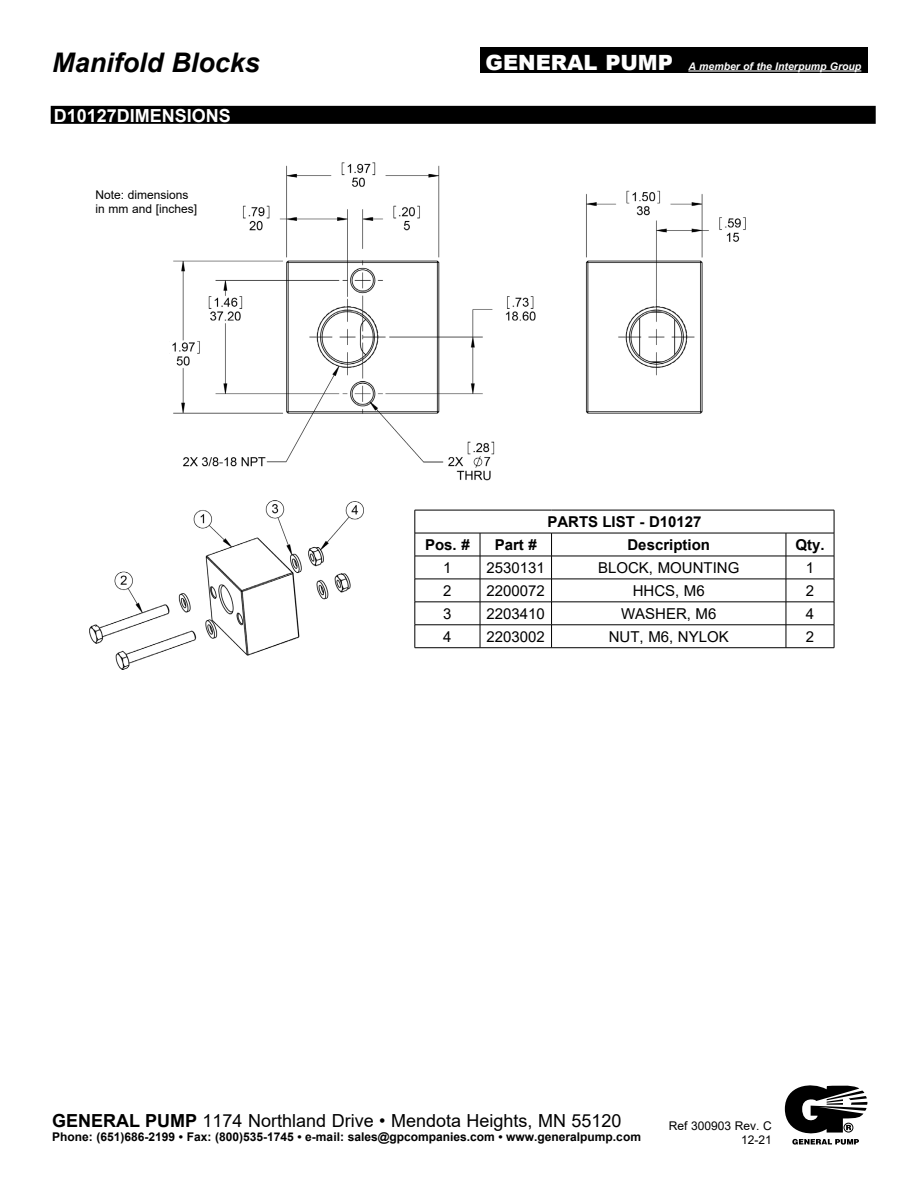
<style>
.page{position:relative;width:918px;height:1188px;background:#fff}
.page>*{position:absolute;margin:0;border:0;box-sizing:border-box;transform-origin:0 0}
.t1{font:italic 700 27px "Arial";color:#000}
.t2{font:18px "Arial";color:#000}
.t3{font:700 18px "Arial";color:#fff}
.t4{font:15px "Arial";color:#000}
.t5{font:700 15px "Arial";color:#000}
.t6{font:700 12px "Arial";color:#000}
.t7{font:12px/14.4px "Arial";color:#000;text-align:right}
.t8{font:italic 700 10.5px "Arial";color:#fff}
.s1{font-weight:900;font-style:normal;font-size:21px}
.s2{font-weight:700}
</style>
<div class="page">
<div style="left:51px;top:106px;width:825px;height:18px;background:#000"></div>
<div style="left:480px;top:47px;width:387px;height:26px;background:#000"></div>
<hr style="left:688px;top:70px;width:173px;height:2px;background:#fff">
<svg style="left:785px;top:1085px;width:82px;height:60px"></svg>
<img style="left:172px;top:162px;width:574px;height:319px">
<div style="left:94px;top:189px;width:106px;height:37px;background:#fff"></div>
<img style="left:90px;top:500px;width:274px;height:169px">
<svg style="left:416px;top:511px;width:418px;height:136px"></svg>
<hr style="left:415px;top:510px;width:65px;height:1px;background:#000">
<hr style="left:480px;top:510px;width:72px;height:1px;background:#000">
<hr style="left:552px;top:510px;width:234px;height:1px;background:#000">
<hr style="left:786px;top:510px;width:48px;height:1px;background:#000">
<hr style="left:415px;top:533px;width:65px;height:1px;background:#000">
<hr style="left:480px;top:533px;width:72px;height:1px;background:#000">
<hr style="left:552px;top:533px;width:234px;height:1px;background:#000">
<hr style="left:786px;top:533px;width:48px;height:1px;background:#000">
<hr style="left:415px;top:556px;width:65px;height:1px;background:#000">
<hr style="left:480px;top:556px;width:72px;height:1px;background:#000">
<hr style="left:552px;top:556px;width:234px;height:1px;background:#000">
<hr style="left:786px;top:556px;width:48px;height:1px;background:#000">
<hr style="left:415px;top:579px;width:65px;height:1px;background:#000">
<hr style="left:480px;top:579px;width:72px;height:1px;background:#000">
<hr style="left:552px;top:579px;width:234px;height:1px;background:#000">
<hr style="left:786px;top:579px;width:48px;height:1px;background:#000">
<hr style="left:415px;top:602px;width:65px;height:1px;background:#000">
<hr style="left:480px;top:602px;width:72px;height:1px;background:#000">
<hr style="left:552px;top:602px;width:234px;height:1px;background:#000">
<hr style="left:786px;top:602px;width:48px;height:1px;background:#000">
<hr style="left:415px;top:625px;width:65px;height:1px;background:#000">
<svg style="left:415px;top:510px;width:1px;height:137px"></svg>
<hr style="left:480px;top:625px;width:72px;height:1px;background:#000">
<svg style="left:480px;top:533px;width:1px;height:114px"></svg>
<hr style="left:552px;top:625px;width:234px;height:1px;background:#000">
<svg style="left:551px;top:533px;width:1px;height:114px"></svg>
<hr style="left:786px;top:625px;width:48px;height:1px;background:#000">
<svg style="left:786px;top:533px;width:1px;height:114px"></svg>
<svg style="left:834px;top:510px;width:1px;height:138px"></svg>
<hr style="left:415px;top:647px;width:65px;height:1px;background:#000">
<hr style="left:480px;top:647px;width:72px;height:1px;background:#000">
<hr style="left:552px;top:647px;width:234px;height:1px;background:#000">
<hr style="left:786px;top:647px;width:48px;height:1px;background:#000">
<h1 class="t1" style="left:52px;top:45px;width:209px">Manifold Blocks</h1>
<p class="t8" style="left:486px;top:59px;width:377px"><span class="s1">GENERAL PUMP</span> A member of the Interpump Group</p>
<h2 class="t3" style="left:54px;top:103px;width:179px">D10127DIMENSIONS</h2>
<p class="t7" style="left:95px;top:188px;width:103px;text-align:left">Note: dimensions in mm and [inches]</p>
<p class="t5" style="left:547px;top:511px;width:156px">PARTS LIST - D10127</p>
<p class="t5" style="left:425px;top:534px;width:46px">Pos. #</p>
<p class="t5" style="left:495px;top:534px;width:44px">Part #</p>
<p class="t5" style="left:627px;top:534px;width:84px">Description</p>
<p class="t5" style="left:795px;top:534px;width:31px">Qty.</p>
<p class="t4" style="left:443px;top:557px;width:10px">1</p>
<p class="t4" style="left:487px;top:557px;width:60px">2530131</p>
<p class="t4" style="left:598px;top:557px;width:143px">BLOCK, MOUNTING</p>
<p class="t4" style="left:806px;top:557px;width:10px">1</p>
<p class="t4" style="left:443px;top:580px;width:10px">2</p>
<p class="t4" style="left:487px;top:580px;width:60px">2200072</p>
<p class="t4" style="left:633px;top:580px;width:74px">HHCS, M6</p>
<p class="t4" style="left:806px;top:580px;width:10px">2</p>
<p class="t4" style="left:443px;top:603px;width:10px">3</p>
<p class="t4" style="left:487px;top:603px;width:60px">2203410</p>
<p class="t4" style="left:621px;top:603px;width:97px">WASHER, M6</p>
<p class="t4" style="left:806px;top:603px;width:10px">4</p>
<p class="t4" style="left:443px;top:626px;width:10px">4</p>
<p class="t4" style="left:487px;top:626px;width:60px">2203002</p>
<p class="t4" style="left:609px;top:626px;width:122px">NUT, M6, NYLOK</p>
<p class="t4" style="left:806px;top:626px;width:10px">2</p>
<h2 class="t2" style="left:52px;top:1108px;width:571px"><span class="s2">GENERAL PUMP</span> 1174 Northland Drive • Mendota Heights, MN 55120</h2>
<p class="t6" style="left:52px;top:1129px;width:590px">Phone: (651)686-2199 • Fax: (800)535-1745 • e-mail: sales@gpcompanies.com • www.generalpump.com</p>
<p class="t7" style="left:669px;top:1118px;width:105px">Ref 300903 Rev. C<br>12-21</p>
</div>
